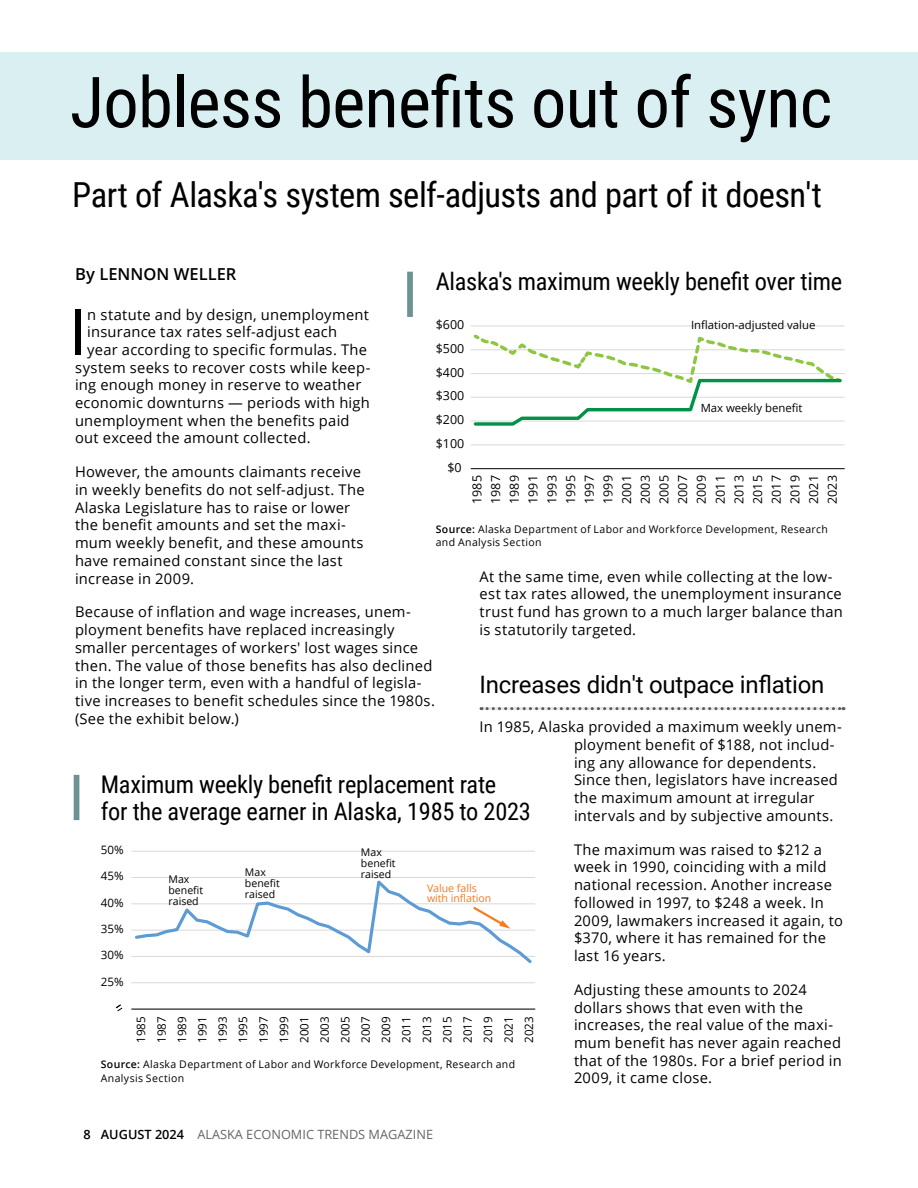
<style>
.page{position:relative;width:918px;height:1188px;background:#fff}
.page>*{position:absolute;margin:0;border:0;box-sizing:border-box;transform-origin:0 0}
.Page_Header_-_Blue{font:70.5px "Roboto Condensed";letter-spacing:-.01em;color:#000}
.Text{font:64.35px "Open Sans";color:#000}
.Page_Header_-_Blue-2{font:34.5px "Roboto Condensed";letter-spacing:-.015em;color:#000}
.Exhibit_heads{font:24.3px/27.2px "Roboto Condensed";letter-spacing:-.01em;color:#000}
.Article_subheads{font:24px "Roboto";letter-spacing:-.01em;color:#000}
.Byline{font:600 16.5px "Open Sans";color:#000}
.Text-2{font:14.7px/17.7px "Open Sans";letter-spacing:.015em;color:#000}
.t1{font:12.75px "Open Sans";color:#666}
.t2{font:12.45px/18.8px "Open Sans";color:#000;text-align:justify}
.t3{font:11.55px/20.4px "Open Sans";letter-spacing:-.005em;color:#000;text-align:justify}
.t4{font:11.4px "Open Sans";color:#000}
.Text-3{font:10.5px/13.5px "Open Sans";letter-spacing:.03em;color:#000}
.Text-4{font:10.5px/10.5px "Open Sans";color:#000}
.t5{font:10.5px/10.5px "Open Sans";color:#f47820}
.s1{font-weight:600}
.s2{font-weight:600;color:#000}
</style>
<div class="page">
<div style="left:74px;top:775px;width:5px;height:45px;background:#6a9392"></div>
<div style="left:0;top:52px;width:918px;height:108px;background:#d7eff2"></div>
<div style="left:407px;top:272px;width:6px;height:45px;background:#6a9392"></div>
<hr style="left:471px;top:326px;width:374px;height:1px;background:#dad9d9">
<hr style="left:471px;top:350px;width:374px;height:1px;background:#dad9d9">
<hr style="left:471px;top:373px;width:374px;height:1px;background:#dad9d9">
<hr style="left:471px;top:397px;width:374px;height:1px;background:#dad9d9">
<hr style="left:471px;top:421px;width:374px;height:1px;background:#dad9d9">
<hr style="left:471px;top:445px;width:374px;height:1px;background:#dad9d9">
<hr style="left:471px;top:468px;width:374px;height:1px;background:#000">
<svg style="left:471px;top:334px;width:373px;height:92px"></svg>
<hr style="left:131px;top:851px;width:404px;height:1px;background:#dad9d9">
<hr style="left:131px;top:877px;width:404px;height:1px;background:#dad9d9">
<hr style="left:131px;top:904px;width:404px;height:1px;background:#dad9d9">
<hr style="left:131px;top:930px;width:404px;height:1px;background:#dad9d9">
<hr style="left:131px;top:956px;width:404px;height:1px;background:#dad9d9">
<hr style="left:131px;top:983px;width:404px;height:1px;background:#dad9d9">
<hr style="left:131px;top:1009px;width:404px;height:1px;background:#000">
<svg style="left:116px;top:1005px;width:6px;height:6px"></svg>
<svg style="left:133px;top:880px;width:402px;height:83px"></svg>
<svg style="left:481px;top:707px;width:363px;height:3px"></svg>
<p class="Page_Header_-_Blue" style="left:70px;top:53px;width:764px">Jobless benefits out of sync</p>
<p class="Page_Header_-_Blue-2" style="left:72px;top:170px;width:751px">Part of Alaska's system self-adjusts and part of it doesn't</p>
<p class="Byline" style="left:75px;top:263px;width:163px">By LENNON WELLER</p>
<p class="Text" style="left:69px;top:288px;width:19px">I</p>
<p class="Text-2" style="left:87px;top:305px;width:283px">n statute and by design, unemployment</p>
<p class="Exhibit_heads" style="left:436px;top:267px;width:408px">Alaska's maximum weekly benefit over time</p>
<p class="t2" style="left:436px;top:315px;width:30px">$600</p>
<p class="t4" style="left:691px;top:317px;width:126px">Inflation-adjusted value</p>
<p class="Text-2" style="left:87px;top:323px;width:251px">insurance tax rates self-adjust each</p>
<p class="Text-2" style="left:87px;top:340px;width:281px">year according to specific formulas. The</p>
<p class="Text-2" style="left:75px;top:358px;width:297px">system seeks to recover costs while keep-</p>
<p class="Text-2" style="left:75px;top:376px;width:288px">ing enough money in reserve to weather</p>
<p class="Text-2" style="left:75px;top:393px;width:296px">economic downturns — periods with high</p>
<p class="Text-2" style="left:75px;top:411px;width:276px">unemployment when the benefits paid</p>
<p class="Text-2" style="left:75px;top:429px;width:237px">out exceed the amount collected.</p>
<p class="Text-2" style="left:75px;top:463px;width:291px">However, the amounts claimants receive in weekly benefits do not self-adjust. The Alaska Legislature has to raise or lower the benefit amounts and set the maxi&shy;mum weekly benefit, and these amounts have remained constant since the last increase in 2009.</p>
<p class="Text-2" style="left:75px;top:603px;width:361px">Because of inflation and wage increases, unem&shy;ployment benefits have replaced increasingly smaller percentages of workers' lost wages since then. The value of those benefits has also declined in the longer term, even with a handful of legisla&shy;tive increases to benefit schedules since the 1980s. (See the exhibit below.)</p>
<p class="t2" style="left:436px;top:339px;width:30px">$500</p>
<p class="t2" style="left:436px;top:362px;width:30px">$400</p>
<p class="t2" style="left:436px;top:386px;width:30px">$300</p>
<p class="t4" style="left:701px;top:400px;width:103px">Max weekly benefit</p>
<p class="t2" style="left:436px;top:410px;width:30px">$200</p>
<p class="t2" style="left:436px;top:434px;width:30px">$100</p>
<p class="t2" style="left:447px;top:457px;width:16px">$0</p>
<p class="t2" style="left:467px;top:504px;width:30px;rotate:-90deg">1985<br>1987<br>1989<br>1991<br>1993<br>1995<br>1997<br>1999<br>2001<br>2003<br>2005<br>2007<br>2009<br>2011<br>2013<br>2015<br>2017<br>2019<br>2021<br>2023</p>
<p class="Text-3" style="left:436px;top:522px;width:394px"><span class="s1">Source:</span> Alaska Department of Labor and Workforce Development, Research and Analysis Section</p>
<p class="Text-2" style="left:480px;top:567px;width:365px">At the same time, even while collecting at the low&shy;est tax rates allowed, the unemployment insurance trust fund has grown to a much larger balance than is statutorily targeted.</p>
<p class="Article_subheads" style="left:480px;top:668px;width:346px">Increases didn't outpace inflation</p>
<p class="Text-2" style="left:574px;top:718px;width:269px;text-indent:-94px">In 1985, Alaska provided a maximum weekly unem&shy;ployment benefit of $188, not includ&shy;ing any allowance for dependents.<br>Since then, legislators have increased the maximum amount at irregular intervals and by subjective amounts.</p>
<p class="Text-2" style="left:574px;top:840px;width:271px">The maximum was raised to $212 a week in 1990, coinciding with a mild national recession. Another increase followed in 1997, to $248 a week. In<br>2009, lawmakers increased it again, to $370, where it has remained for the last 16 years.</p>
<p class="Text-2" style="left:574px;top:980px;width:269px">Adjusting these amounts to 2024 dollars shows that even with the increases, the real value of the maxi&shy;mum benefit has never again reached that of the 1980s. For a brief period in<br>2009, it came close.</p>
<p class="Exhibit_heads" style="left:101px;top:770px;width:432px">Maximum weekly benefit replacement rate<br>for the average earner in Alaska, 1985 to 2023</p>
<p class="t3" style="left:101px;top:839px;width:24px">50%</p>
<p class="Text-4" style="left:361px;top:847px;width:36px">Max benefit raised</p>
<p class="Text-4" style="left:169px;top:874px;width:36px">Max benefit raised</p>
<p class="Text-4" style="left:245px;top:867px;width:36px">Max benefit raised</p>
<p class="t3" style="left:101px;top:866px;width:24px">45%</p>
<p class="t5" style="left:427px;top:883px;width:66px">Value falls with inflation</p>
<p class="t3" style="left:101px;top:892px;width:24px">40%</p>
<p class="t3" style="left:101px;top:918px;width:24px">35%</p>
<p class="t3" style="left:101px;top:945px;width:24px">30%</p>
<p class="t3" style="left:101px;top:971px;width:24px">25%</p>
<p class="t3" style="left:131px;top:1043px;width:28px;rotate:-90deg">1985<br>1987<br>1989<br>1991<br>1993<br>1995<br>1997<br>1999<br>2001<br>2003<br>2005<br>2007<br>2009<br>2011<br>2013<br>2015<br>2017<br>2019<br>2021<br>2023</p>
<p class="Text-3" style="left:101px;top:1058px;width:416px"><span class="s1">Source:</span> Alaska Department of Labor and Workforce Development, Research and<br>Analysis Section</p>
<p class="t1" style="left:84px;top:1126px;width:351px"><span class="s2">8 AUGUST 2024</span> ALASKA ECONOMIC TRENDS MAGAZINE</p>
</div>
